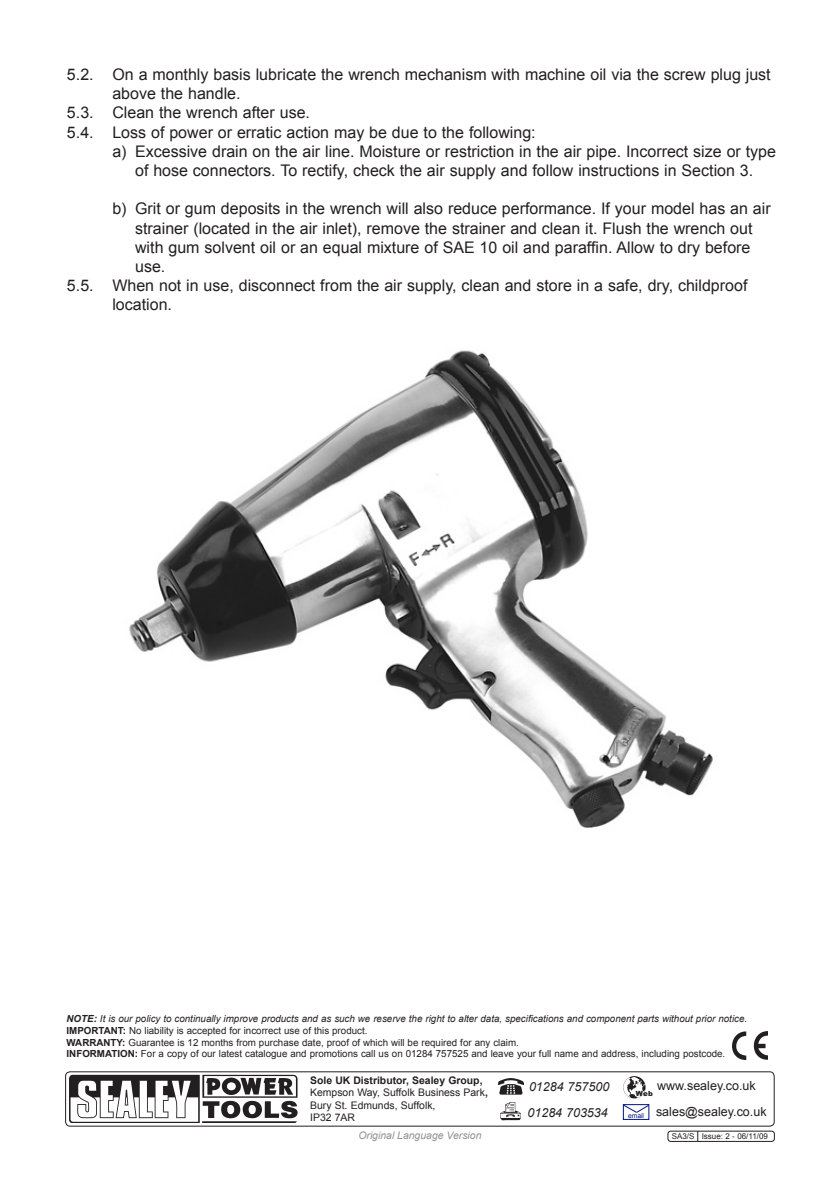
<style>
.page{position:relative;width:840px;height:1191px;background:#fff}
.page>*{position:absolute;margin:0;border:0;box-sizing:border-box;transform-origin:0 0}
.Normal{font:16px/19.2px "Arial";color:#231f20}
.t1{font:12.4px "Arial";color:#231f20}
.t2{font:italic 12.4px "Arial";color:#231f20}
.t3{font:10.4px/12.4px "Arial";color:#231f20}
.t4{font:italic 10.4px "Arial";color:#8f9194}
.t5{font:9.8px "Arial";color:#231f20}
.t6{font:italic 9.8px "Arial";color:#231f20}
.t7{font:8px "Arial";color:#231f20}
.t8{font:900 7px "Arial";color:#231f20}
.t9{font:6.8px "Arial";color:#001381}
.s1{font-weight:700}
</style>
<div class="page">
<img style="left:129px;top:350px;width:584px;height:478px">
<div style="left:65px;top:1071px;width:709px;height:55px;border:1px solid #231f20;border-radius:4px"></div>
<img style="left:69px;top:1074px;width:229px;height:49px">
<img style="left:732px;top:1031px;width:35px;height:28px">
<img style="left:500px;top:1102px;width:21px;height:18px">
<img style="left:498px;top:1078px;width:25px;height:17px">
<img style="left:621px;top:1075px;width:24px;height:24px;border-radius:12px">
<svg style="left:622px;top:1104px;width:27px;height:9px"></svg>
<div style="left:667px;top:1130px;width:107px;height:11px;border:1px solid #231f20;border-radius:3px"></div>
<p class="Normal" style="left:112px;top:65px;width:659px;text-indent:-45px">5.2. On a monthly basis lubricate the wrench mechanism with machine oil via the screw plug just above the handle.</p>
<p class="Normal" style="left:67px;top:103px;width:244px">5.3. Clean the wrench after use.</p>
<p class="Normal" style="left:67px;top:123px;width:470px">5.4. Loss of power or erratic action may be due to the following:</p>
<p class="Normal" style="left:112px;top:142px;width:664px;text-align:center">a) Excessive drain on the air line. Moisture or restriction in the air pipe. Incorrect size or type of hose connectors. To rectify, check the air supply and follow instructions in Section 3.</p>
<p class="Normal" style="left:112px;top:199px;width:659px">b) Grit or gum deposits in the wrench will also reduce performance. If your model has an air</p>
<p class="Normal" style="left:135px;top:219px;width:618px">strainer (located in the air inlet), remove the strainer and clean it. Flush the wrench out with gum solvent oil or an equal mixture of SAE 10 oil and paraffin. Allow to dry before use.</p>
<p class="Normal" style="left:112px;top:276px;width:636px;text-indent:-45px">5.5. When not in use, disconnect from the air supply, clean and store in a safe, dry, childproof location.</p>
<p class="t6" style="left:67px;top:1012px;width:681px"><span class="s1">NOTE:</span> It is our policy to continually improve products and as such we reserve the right to alter data, specifications and component parts without prior notice.</p>
<p class="t5" style="left:67px;top:1024px;width:302px"><span class="s1">IMPORTANT:</span> No liability is accepted for incorrect use of this product.</p>
<p class="t5" style="left:67px;top:1035px;width:453px"><span class="s1">WARRANTY:</span> Guarantee is 12 months from purchase date, proof of which will be required for any claim.</p>
<p class="t5" style="left:67px;top:1047px;width:660px"><span class="s1">INFORMATION:</span> For a copy of our latest catalogue and promotions call us on 01284 757525 and leave your full name and address, including postcode.</p>
<p class="t2" style="left:528px;top:1078px;width:82px">01284 757500</p>
<p class="t2" style="left:527px;top:1104px;width:82px">01284 703534</p>
<p class="t1" style="left:655px;top:1104px;width:112px">sales@sealey.co.uk</p>
<p class="t3" style="left:310px;top:1074px;width:179px"><span class="s1">Sole UK Distributor, Sealey Group,<br></span>Kempson Way, Suffolk Business Park<span class="s1">,<br></span>Bury St. Edmunds, Suffolk,</p>
<p class="t3" style="left:310px;top:1111px;width:46px">IP32 7AR</p>
<p class="t1" style="left:656px;top:1078px;width:100px">www.sealey.co.uk</p>
<p class="t8" style="left:635px;top:1088px;width:19px">Web</p>
<p class="t9" style="left:627px;top:1110px;width:18px">email</p>
<p class="t4" style="left:358px;top:1128px;width:124px">Original Language Version</p>
<p class="t7" style="left:671px;top:1131px;width:97px">SA3/S Issue: 2 - 06/11/09</p>
</div>
